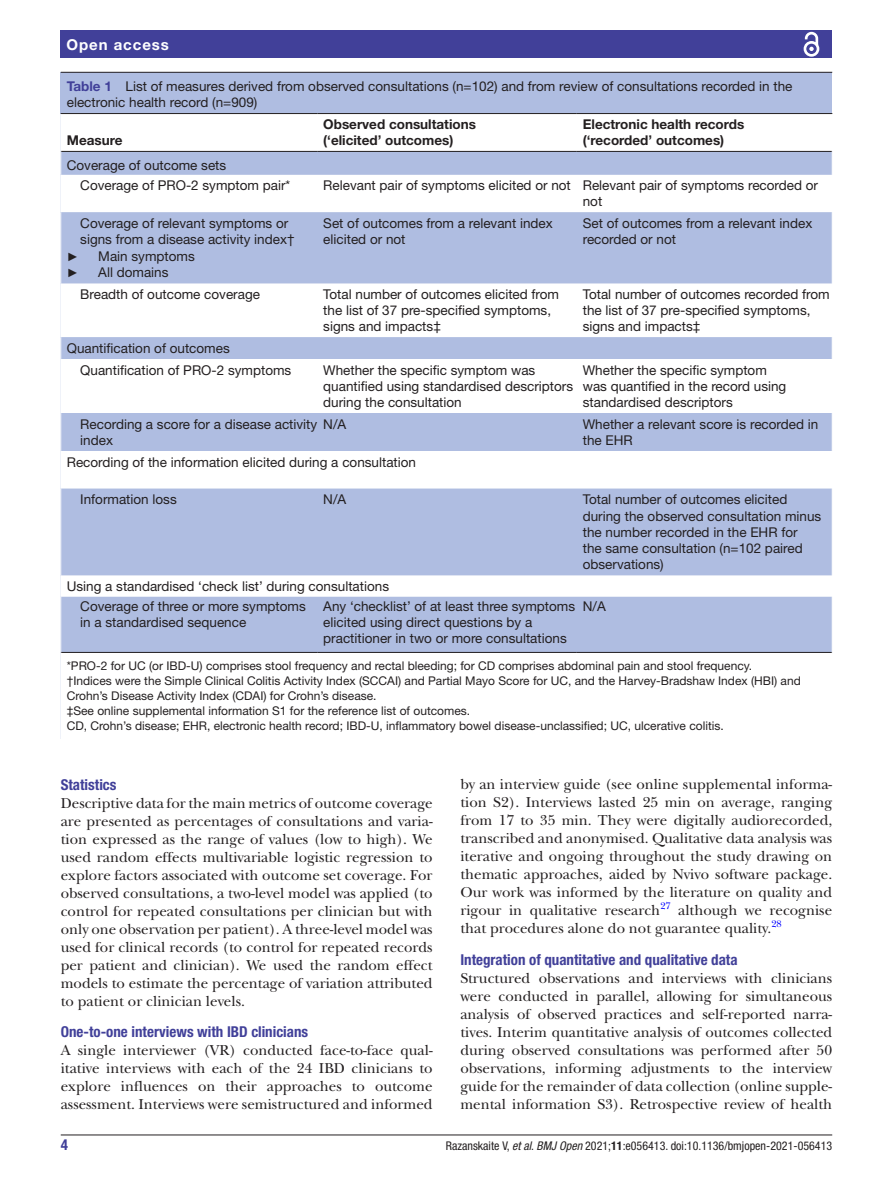
<style>
.page{position:relative;width:893px;height:1191px;background:#fff}
.page>*{position:absolute;margin:0;border:0;box-sizing:border-box;transform-origin:0 0}
.t1{font:15px/18px "New Baskerville";color:#231f20;text-align:justify}
.t2{font:700 condensed 15px "Helvetica Neue LT Std";color:#414099}
.t3{font:700 15px "Helvetica Neue LT Std";letter-spacing:.065em;color:#fff}
.t4{font:13.5px/16.2px "Helvetica Neue LT Std";color:#231f20}
.t5{font:700 13.5px/16.2px "Helvetica Neue LT Std";color:#231f20}
.t6{font:12px/15px "Helvetica Neue LT Std";color:#231f20}
.t7{font:condensed 12px "Helvetica Neue LT Std";color:#231f20}
.t8{font:12px "Arial";color:#231f20}
.t9{font:9.9px "New Baskerville";color:#00f}
.s1{font-weight:700;color:#414099}
.s2{font-style:italic}
.s3{font-weight:700}
</style>
<div class="page">
<hr style="left:61px;top:1134px;width:771px;height:1px;background:#231f20">
<div style="left:61px;top:31px;width:771px;height:27px;background:#414099"></div>
<svg style="left:803px;top:31px;width:17px;height:26px"></svg>
<div style="left:61px;top:73px;width:771px;height:666px;background:#afbde1"></div>
<hr style="left:61px;top:72px;width:771px;height:1px;background:#231f20">
<div style="left:61px;top:114px;width:771px;height:625px;background:#fff"></div>
<svg style="left:61px;top:152px;width:771px;height:500px"></svg>
<hr style="left:61px;top:113px;width:256px;height:1px;background:#231f20">
<hr style="left:61px;top:151px;width:256px;height:1px;background:#231f20">
<hr style="left:317px;top:113px;width:260px;height:1px;background:#231f20">
<hr style="left:317px;top:151px;width:260px;height:1px;background:#231f20">
<hr style="left:577px;top:113px;width:255px;height:1px;background:#231f20">
<hr style="left:577px;top:151px;width:255px;height:1px;background:#231f20">
<hr style="left:317px;top:652px;width:260px;height:1px;background:#231f20">
<hr style="left:577px;top:652px;width:255px;height:1px;background:#231f20">
<hr style="left:61px;top:652px;width:256px;height:1px;background:#231f20">
<svg style="left:60px;top:151px;width:1px;height:23px"></svg>
<svg style="left:60px;top:337px;width:1px;height:22px"></svg>
<svg style="left:60px;top:575px;width:1px;height:22px"></svg>
<hr style="left:67px;top:669px;width:765px;height:1px;background:#fff">
<hr style="left:67px;top:699px;width:765px;height:1px;background:#fff">
<hr style="left:67px;top:714px;width:765px;height:1px;background:#fff">
<hr style="left:67px;top:729px;width:765px;height:1px;background:#fff">
<p class="t3" style="left:66px;top:35px;width:104px">Open access</p>
<p class="t4" style="left:67px;top:77px;width:727px"><span class="s1">Table 1</span> List of measures derived from observed consultations (n=102) and from review of consultations recorded in the electronic health record (n=909)</p>
<p class="t5" style="left:67px;top:132px;width:57px">Measure</p>
<p class="t5" style="left:323px;top:116px;width:154px">Observed consultations (‘elicited’ outcomes)</p>
<p class="t5" style="left:583px;top:116px;width:163px">Electronic health records (‘recorded’ outcomes)</p>
<p class="t4" style="left:80px;top:155px;width:212px;line-height:20.1px;text-indent:-14px">Coverage of outcome sets<br>Coverage of PRO-2 symptom pair*</p>
<p class="t4" style="left:80px;top:215px;width:216px">Coverage of relevant symptoms or signs from a disease activity index†</p>
<p class="t8" style="left:67px;top:249px;width:13px">►</p>
<p class="t4" style="left:98px;top:248px;width:98px">Main symptoms</p>
<p class="t8" style="left:67px;top:265px;width:13px">►</p>
<p class="t4" style="left:98px;top:264px;width:72px">All domains</p>
<p class="t4" style="left:583px;top:177px;width:237px;text-indent:-259px">Relevant pair of symptoms elicited or not Relevant pair of symptoms recorded or not</p>
<p class="t4" style="left:323px;top:215px;width:231px">Set of outcomes from a relevant index elicited or not</p>
<p class="t4" style="left:583px;top:215px;width:231px">Set of outcomes from a relevant index recorded or not</p>
<p class="t4" style="left:80px;top:286px;width:181px">Breadth of outcome coverage</p>
<p class="t4" style="left:323px;top:286px;width:237px">Total number of outcomes elicited from the list of 37 pre-specified symptoms, signs and impacts‡</p>
<p class="t4" style="left:583px;top:286px;width:248px">Total number of outcomes recorded from the list of 37 pre-specified symptoms, signs and impacts‡</p>
<p class="t4" style="left:80px;top:337px;width:213px;line-height:21.6px;text-indent:-14px">Quantification of outcomes<br>Quantification of PRO-2 symptoms</p>
<p class="t4" style="left:323px;top:361px;width:251px">Whether the specific symptom was quantified using standardised descriptors during the consultation</p>
<p class="t4" style="left:583px;top:361px;width:205px">Whether the specific symptom was quantified in the record using standardised descriptors</p>
<p class="t4" style="left:80px;top:415px;width:267px">Recording a score for a disease activity N/A index</p>
<p class="t4" style="left:583px;top:415px;width:237px">Whether a relevant score is recorded in the EHR</p>
<p class="t4" style="left:67px;top:453px;width:351px">Recording of the information elicited during a consultation</p>
<p class="t4" style="left:80px;top:491px;width:98px">Information loss</p>
<p class="t4" style="left:323px;top:491px;width:24px">N/A</p>
<p class="t4" style="left:583px;top:491px;width:240px">Total number of outcomes elicited during the observed consultation minus the number recorded in the EHR for<br>the same consultation (n=102 paired observations)</p>
<p class="t4" style="left:80px;top:576px;width:310px;line-height:20.1px;text-indent:-14px">Using a standardised ‘check list’ during consultations<br>Coverage of three or more symptoms</p>
<p class="t4" style="left:80px;top:614px;width:168px">in a standardised sequence</p>
<p class="t4" style="left:323px;top:598px;width:253px">Any ‘checklist’ of at least three symptoms elicited using direct questions by a practitioner in two or more consultations</p>
<p class="t4" style="left:583px;top:598px;width:24px">N/A</p>
<p class="t6" style="left:67px;top:658px;width:736px">*PRO-2 for UC (or IBD-U) comprises stool frequency and rectal bleeding; for CD comprises abdominal pain and stool frequency.<br>†Indices were the Simple Clinical Colitis Activity Index (SCCAI) and Partial Mayo Score for UC, and the Harvey-Bradshaw Index (HBI) and Crohn’s Disease Activity Index (CDAI) for Crohn’s disease.<br>‡See online supplemental information S1 for the reference list of outcomes.<br>CD, Crohn’s disease; EHR, electronic health record; IBD-U, inflammatory bowel disease-unclassified; UC, ulcerative colitis.</p>
<p class="t2" style="left:61px;top:775px;width:57px">Statistics</p>
<p class="t1" style="left:61px;top:794px;width:373px">Descriptive data for the main metrics of outcome coverage are presented as percentages of consultations and varia&shy;tion expressed as the range of values (low to high). We used random effects multivariable logistic regression to explore factors associated with outcome set coverage. For observed consultations, a two-level model was applied (to control for repeated consultations per clinician but with only one observation per patient). A three-level model was used for clinical records (to control for repeated records per patient and clinician). We used the random effect models to estimate the percentage of variation attributed to patient or clinician levels.</p>
<p class="t2" style="left:61px;top:1023px;width:249px">One-to-one interviews with IBD clinicians</p>
<p class="t1" style="left:61px;top:1041px;width:373px">A single interviewer (VR) conducted face-to-face qual&shy;itative interviews with each of the 24 IBD clinicians to explore influences on their approaches to outcome assessment. Interviews were semistructured and informed</p>
<p class="t1" style="left:460px;top:775px;width:373px">by an interview guide (see online supplemental informa&shy;tion S2). Interviews lasted 25 min on average, ranging from 17 to 35 min. They were digitally audiorecorded, transcribed and anonymised. Qualitative data analysis was iterative and ongoing throughout the study drawing on thematic approaches, aided by Nvivo software package.<br>Our work was informed by the literature on quality and rigour in qualitative research<sup>27</sup></p>
<p class="t1" style="left:460px;top:901px;width:373px;text-indent:218px">although we recognise that procedures alone do not guarantee quality.</p>
<p class="t9" style="left:771px;top:917px;width:12px">28</p>
<p class="t2" style="left:460px;top:951px;width:279px">Integration of quantitative and qualitative data</p>
<p class="t1" style="left:460px;top:969px;width:373px">Structured observations and interviews with clinicians were conducted in parallel, allowing for simultaneous analysis of observed practices and self-reported narra&shy;tives. Interim quantitative analysis of outcomes collected during observed consultations was performed after 50 observations, informing adjustments to the interview guide for the remainder of data collection (online supple&shy;mental information S3). Retrospective review of health</p>
<p class="t2" style="left:61px;top:1135px;width:9px">4</p>
<p class="t7" style="left:446px;top:1138px;width:388px">Razanskaite V, <span class="s2">et al</span>. <span class="s2">BMJ Open</span> 2021;<span class="s3">11</span>:e056413. doi:10.1136/bmjopen-2021-056413</p>
</div>
